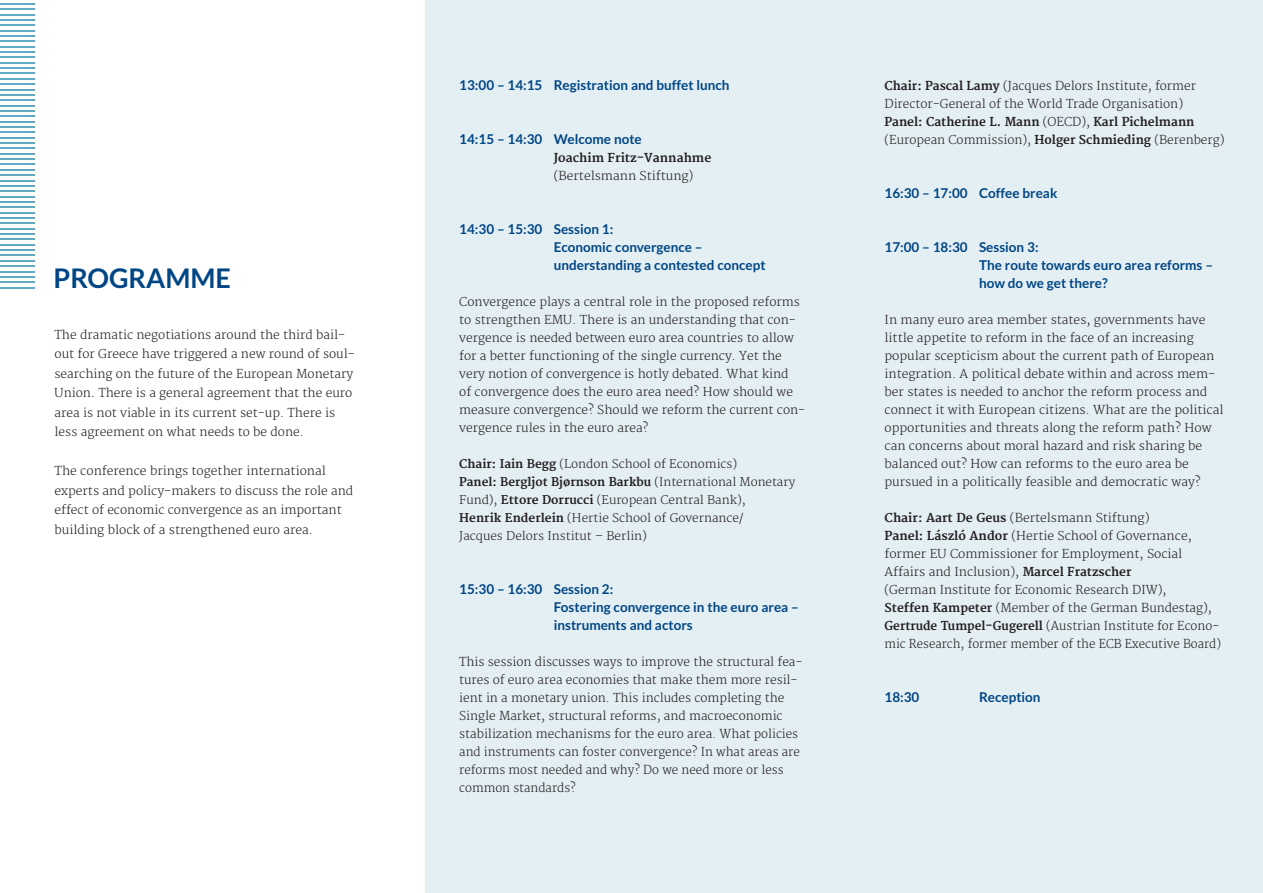
<style>
.page{position:relative;width:1263px;height:893px;background:#fff}
.page>*{position:absolute;margin:0;border:0;box-sizing:border-box;transform-origin:0 0}
.t1{font:700 27px "Lato";color:#004684}
.t2{font:700 13.5px/18px "Lato";color:#004684}
.t3{font:300 12px/18px "Merriweather";color:#231f20}
.t4{font:700 12px "Merriweather";color:#231f20}
.t5{font:300 11.7px/18px "Merriweather";color:#231f20}
.s1{font-weight:700}
</style>
<div class="page">
<div style="left:425px;top:0;width:838px;height:893px;background:#e4eff4"></div>
<hr style="left:0;top:3px;width:35px;height:2px;background:#63a8c4">
<hr style="left:0;top:9px;width:35px;height:1px;background:#63a8c4">
<hr style="left:0;top:14px;width:35px;height:1px;background:#63a8c4">
<hr style="left:0;top:19px;width:35px;height:2px;background:#63a8c4">
<hr style="left:0;top:25px;width:35px;height:1px;background:#63a8c4">
<hr style="left:0;top:30px;width:35px;height:1px;background:#63a8c4">
<hr style="left:0;top:35px;width:35px;height:2px;background:#63a8c4">
<hr style="left:0;top:41px;width:35px;height:1px;background:#63a8c4">
<hr style="left:0;top:46px;width:35px;height:1px;background:#63a8c4">
<hr style="left:0;top:51px;width:35px;height:2px;background:#63a8c4">
<hr style="left:0;top:57px;width:35px;height:1px;background:#63a8c4">
<hr style="left:0;top:62px;width:35px;height:1px;background:#63a8c4">
<hr style="left:0;top:67px;width:35px;height:2px;background:#63a8c4">
<hr style="left:0;top:73px;width:35px;height:1px;background:#63a8c4">
<hr style="left:0;top:78px;width:35px;height:1px;background:#63a8c4">
<hr style="left:0;top:84px;width:35px;height:1px;background:#63a8c4">
<hr style="left:0;top:89px;width:35px;height:1px;background:#63a8c4">
<hr style="left:0;top:94px;width:35px;height:2px;background:#63a8c4">
<hr style="left:0;top:100px;width:35px;height:1px;background:#63a8c4">
<hr style="left:0;top:105px;width:35px;height:1px;background:#63a8c4">
<hr style="left:0;top:110px;width:35px;height:2px;background:#63a8c4">
<hr style="left:0;top:116px;width:35px;height:1px;background:#63a8c4">
<hr style="left:0;top:121px;width:35px;height:1px;background:#63a8c4">
<hr style="left:0;top:126px;width:35px;height:2px;background:#63a8c4">
<hr style="left:0;top:132px;width:35px;height:1px;background:#63a8c4">
<hr style="left:0;top:137px;width:35px;height:1px;background:#63a8c4">
<hr style="left:0;top:142px;width:35px;height:2px;background:#63a8c4">
<hr style="left:0;top:148px;width:35px;height:1px;background:#63a8c4">
<hr style="left:0;top:153px;width:35px;height:1px;background:#63a8c4">
<hr style="left:0;top:158px;width:35px;height:2px;background:#63a8c4">
<hr style="left:0;top:164px;width:35px;height:1px;background:#63a8c4">
<hr style="left:0;top:169px;width:35px;height:1px;background:#63a8c4">
<hr style="left:0;top:174px;width:35px;height:2px;background:#63a8c4">
<hr style="left:0;top:180px;width:35px;height:1px;background:#63a8c4">
<hr style="left:0;top:185px;width:35px;height:2px;background:#63a8c4">
<hr style="left:0;top:191px;width:35px;height:1px;background:#63a8c4">
<hr style="left:0;top:196px;width:35px;height:1px;background:#63a8c4">
<hr style="left:0;top:201px;width:35px;height:2px;background:#63a8c4">
<hr style="left:0;top:207px;width:35px;height:1px;background:#63a8c4">
<hr style="left:0;top:212px;width:35px;height:1px;background:#63a8c4">
<hr style="left:0;top:217px;width:35px;height:2px;background:#63a8c4">
<hr style="left:0;top:223px;width:35px;height:1px;background:#63a8c4">
<hr style="left:0;top:228px;width:35px;height:1px;background:#63a8c4">
<hr style="left:0;top:233px;width:35px;height:2px;background:#63a8c4">
<hr style="left:0;top:239px;width:35px;height:1px;background:#63a8c4">
<hr style="left:0;top:244px;width:35px;height:1px;background:#63a8c4">
<hr style="left:0;top:249px;width:35px;height:2px;background:#63a8c4">
<hr style="left:0;top:255px;width:35px;height:1px;background:#63a8c4">
<hr style="left:0;top:260px;width:35px;height:1px;background:#63a8c4">
<hr style="left:0;top:265px;width:35px;height:2px;background:#63a8c4">
<hr style="left:0;top:271px;width:35px;height:1px;background:#63a8c4">
<hr style="left:0;top:276px;width:35px;height:2px;background:#63a8c4">
<hr style="left:0;top:282px;width:35px;height:1px;background:#63a8c4">
<hr style="left:0;top:287px;width:35px;height:1px;background:#63a8c4">
<h1 class="t1" style="left:54px;top:263px;width:179px">PROGRAMME</h1>
<p class="t3" style="left:55px;top:325px;width:302px;line-height:19.5px">The dramatic negotiations around the third bail&shy;out for Greece have triggered a new round of soul&shy;searching on the future of the European Monetary Union. There is a general agreement that the euro area is not viable in its current set-up. There is less agreement on what needs to be done.</p>
<p class="t3" style="left:55px;top:461px;width:300px;line-height:19.5px">The conference brings together international experts and policy-makers to discuss the role and effect of economic convergence as an important building block of a strengthened euro area.</p>
<p class="t2" style="left:459px;top:76px;width:272px">13:00 – 14:15 Registration and buffet lunch</p>
<p class="t2" style="left:459px;top:130px;width:184px">14:15 – 14:30 Welcome note</p>
<p class="t4" style="left:554px;top:151px;width:159px">Joachim Fritz-Vannahme</p>
<p class="t3" style="left:554px;top:167px;width:141px">(Bertelsmann Stiftung)</p>
<p class="t2" style="left:554px;top:220px;width:213px;text-indent:-94px">14:30 – 15:30 Session 1:<br>Economic convergence – understanding a contested concept</p>
<p class="t3" style="left:459px;top:293px;width:348px">Convergence plays a central role in the proposed reforms to strengthen EMU. There is an understanding that con&shy;vergence is needed between euro area countries to allow for a better functioning of the single currency. Yet the very notion of convergence is hotly debated. What kind<br>of convergence does the euro area need? How should we measure convergence? Should we reform the current con&shy;vergence rules in the euro area?</p>
<p class="t5" style="left:459px;top:455px;width:337px"><span class="s1">Chair: Iain Begg</span> (London School of Economics)<br><span class="s1">Panel: Bergljot Bjørnson Barkbu</span> (International Monetary Fund), <span class="s1">Ettore Dorrucci</span> (European Central Bank),<br><span class="s1">Henrik Enderlein</span> (Hertie School of Governance/<br>Jacques Delors Institut – Berlin)</p>
<p class="t2" style="left:554px;top:580px;width:247px;text-indent:-94px">15:30 – 16:30 Session 2:<br>Fostering convergence in the euro area – instruments and actors</p>
<p class="t3" style="left:459px;top:653px;width:345px">This session discusses ways to improve the structural fea&shy;tures of euro area economies that make them more resil&shy;ient in a monetary union. This includes completing the Single Market, structural reforms, and macroeconomic stabilization mechanisms for the euro area. What policies and instruments can foster convergence? In what areas are reforms most needed and why? Do we need more or less common standards?</p>
<p class="t3" style="left:884px;top:77px;width:341px"><span class="s1">Chair: Pascal Lamy</span> (Jacques Delors Institute, former Director-General of the World Trade Organisation)<br><span class="s1">Panel: Catherine L. Mann</span> (OECD), <span class="s1">Karl Pichelmann </span>(European Commission), <span class="s1">Holger Schmieding</span> (Berenberg)</p>
<p class="t2" style="left:884px;top:184px;width:174px">16:30 – 17:00 Coffee break</p>
<p class="t2" style="left:979px;top:238px;width:235px;text-indent:-94px">17:00 – 18:30 Session 3:<br>The route towards euro area reforms – how do we get there?</p>
<p class="t3" style="left:884px;top:311px;width:340px">In many euro area member states, governments have little appetite to reform in the face of an increasing popular scepticism about the current path of European integration. A political debate within and across mem&shy;ber states is needed to anchor the reform process and connect it with European citizens. What are the political opportunities and threats along the reform path? How can concerns about moral hazard and risk sharing be balanced out? How can reforms to the euro area be pursued in a politically feasible and democratic way?</p>
<p class="t3" style="left:884px;top:509px;width:338px"><span class="s1">Chair: Aart De Geus</span> (Bertelsmann Stiftung)<br><span class="s1">Panel: László Andor</span> (Hertie School of Governance, former EU Commissioner for Employment, Social Affairs and Inclusion), <span class="s1">Marcel Fratzscher<br></span>(German Institute for Economic Research DIW),<br><span class="s1">Steffen Kampeter</span> (Member of the German Bundestag), <span class="s1">Gertrude Tumpel-Gugerell</span> (Austrian Institute for Econo&shy;mic Research, former member of the ECB Executive Board)</p>
<p class="t2" style="left:884px;top:688px;width:36px">18:30</p>
<p class="t2" style="left:979px;top:688px;width:63px">Reception</p>
</div>
